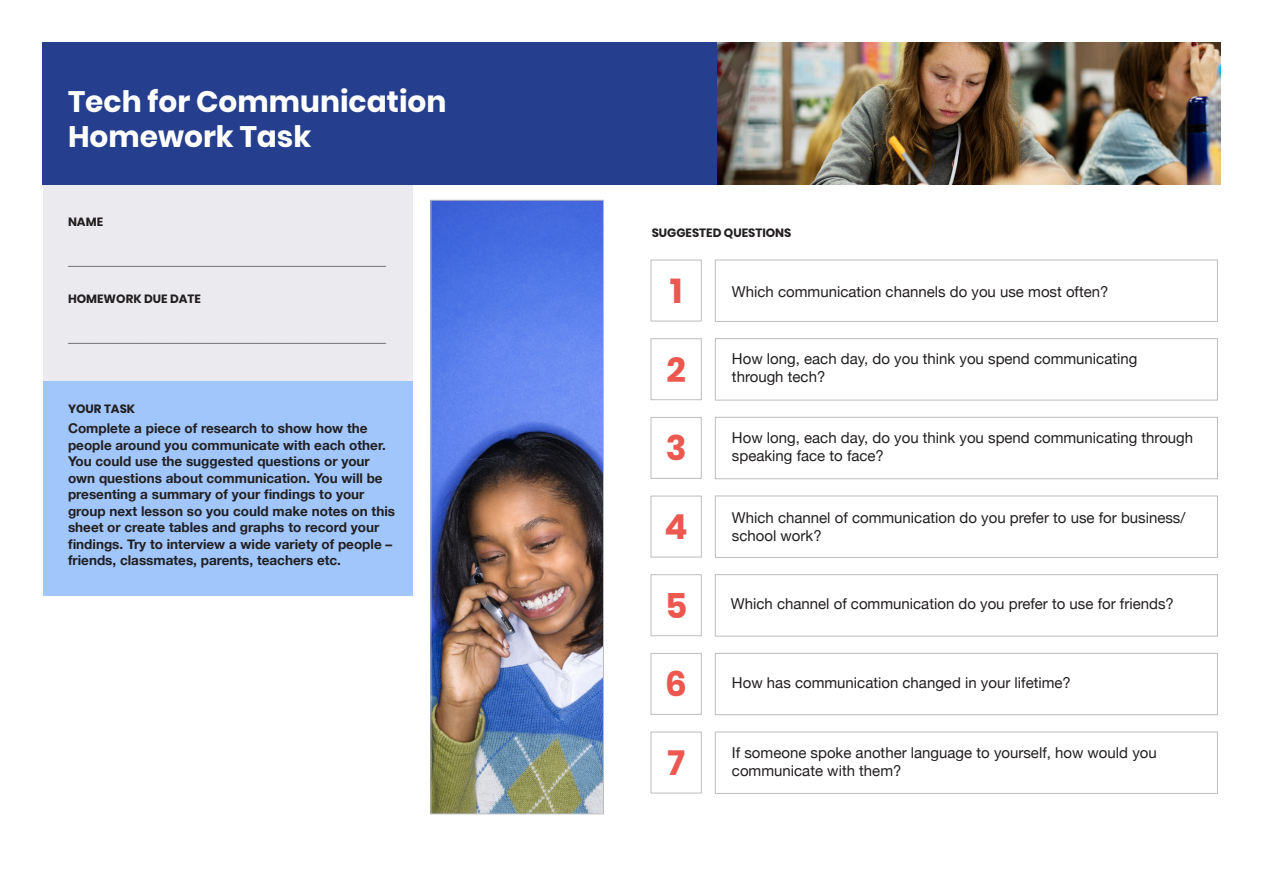
<style>
.page{position:relative;width:1263px;height:893px;background:#fff}
.page>*{position:absolute;margin:0;border:0;box-sizing:border-box;transform-origin:0 0}
.t1{font:700 34.5px "Poppins";color:#ec5850}
.t2{font:700 29.55px/35.5px "Poppins";color:#fff}
.t3{font:15px "Helvetica Neue";color:#231f20}
.t4{font:700 13.5px/16.5px "Helvetica Neue";color:#231f20}
.t5{font:12px "Helvetica Neue";color:#231f20}
.t6{font:700 12px "Poppins";color:#231f20}
</style>
<div class="page">
<div style="left:43px;top:185px;width:369px;height:196px;background:#ebebef"></div>
<div style="left:43px;top:381px;width:369px;height:214px;background:#a0c6fc"></div>
<div style="left:43px;top:43px;width:675px;height:142px;background:#253f8e"></div>
<img style="left:432px;top:202px;width:170px;height:610px">
<div style="left:430px;top:200px;width:174px;height:614px;border:1px solid #bcbdc0"></div>
<img style="left:718px;top:43px;width:502px;height:142px">
<div style="left:651px;top:260px;width:51px;height:61px;border:1px solid #bcbdc0"></div>
<div style="left:715px;top:260px;width:503px;height:62px;border:1px solid #bcbdc0"></div>
<div style="left:651px;top:338px;width:51px;height:62px;border:1px solid #bcbdc0"></div>
<div style="left:715px;top:338px;width:503px;height:62px;border:1px solid #bcbdc0"></div>
<div style="left:651px;top:417px;width:51px;height:62px;border:1px solid #bcbdc0"></div>
<div style="left:715px;top:417px;width:503px;height:62px;border:1px solid #bcbdc0"></div>
<div style="left:651px;top:496px;width:51px;height:61px;border:1px solid #bcbdc0"></div>
<div style="left:715px;top:496px;width:503px;height:62px;border:1px solid #bcbdc0"></div>
<div style="left:651px;top:574px;width:51px;height:62px;border:1px solid #bcbdc0"></div>
<div style="left:715px;top:574px;width:503px;height:62px;border:1px solid #bcbdc0"></div>
<div style="left:651px;top:653px;width:51px;height:62px;border:1px solid #bcbdc0"></div>
<div style="left:715px;top:653px;width:503px;height:62px;border:1px solid #bcbdc0"></div>
<div style="left:651px;top:732px;width:51px;height:61px;border:1px solid #bcbdc0"></div>
<div style="left:715px;top:732px;width:503px;height:62px;border:1px solid #bcbdc0"></div>
<h2 class="t2" style="left:68px;top:84px;width:380px">Tech for Communication<br>Homework Task</h2>
<p class="t6" style="left:68px;top:215px;width:37px">NAME</p>
<p class="t5" style="left:68px;top:252px;width:320px">_____________________________________________________</p>
<p class="t6" style="left:68px;top:292px;width:134px">HOMEWORK DUE DATE</p>
<p class="t5" style="left:68px;top:329px;width:320px">_____________________________________________________</p>
<p class="t6" style="left:68px;top:401px;width:69px">YOUR TASK</p>
<p class="t4" style="left:68px;top:421px;width:328px">Complete a piece of research to show how the people around you communicate with each other.<br>You could use the suggested questions or your own questions about communication. You will be presenting a summary of your findings to your group next lesson so you could make notes on this sheet or create tables and graphs to record your findings. Try to interview a wide variety of people – friends, classmates, parents, teachers etc.</p>
<p class="t6" style="left:652px;top:226px;width:141px">SUGGESTED QUESTIONS</p>
<h1 class="t1" style="left:670px;top:271px;width:14px">1</h1>
<p class="t3" style="left:732px;top:281px;width:378px">Which communication channels do you use most often?</p>
<h1 class="t1" style="left:666px;top:350px;width:21px">2</h1>
<p class="t3" style="left:732px;top:347px;width:407px">How long, each day, do you think you spend communicating</p>
<p class="t3" style="left:732px;top:365px;width:95px">through tech?</p>
<h1 class="t1" style="left:666px;top:428px;width:22px">3</h1>
<p class="t3" style="left:732px;top:427px;width:463px">How long, each day, do you think you spend communicating through</p>
<p class="t3" style="left:732px;top:445px;width:153px">speaking face to face?</p>
<h1 class="t1" style="left:664px;top:507px;width:25px">4</h1>
<p class="t3" style="left:732px;top:507px;width:455px">Which channel of communication do you prefer to use for business/</p>
<p class="t3" style="left:732px;top:525px;width:91px">school work?</p>
<h1 class="t1" style="left:665px;top:586px;width:24px">5</h1>
<p class="t3" style="left:731px;top:593px;width:444px">Which channel of communication do you prefer to use for friends?</p>
<h1 class="t1" style="left:665px;top:664px;width:23px">6</h1>
<p class="t3" style="left:732px;top:672px;width:340px">How has communication changed in your lifetime?</p>
<h1 class="t1" style="left:667px;top:743px;width:19px">7</h1>
<p class="t3" style="left:732px;top:741px;width:426px">If someone spoke another language to yourself, how would you</p>
<p class="t3" style="left:732px;top:759px;width:171px">communicate with them?</p>
</div>
